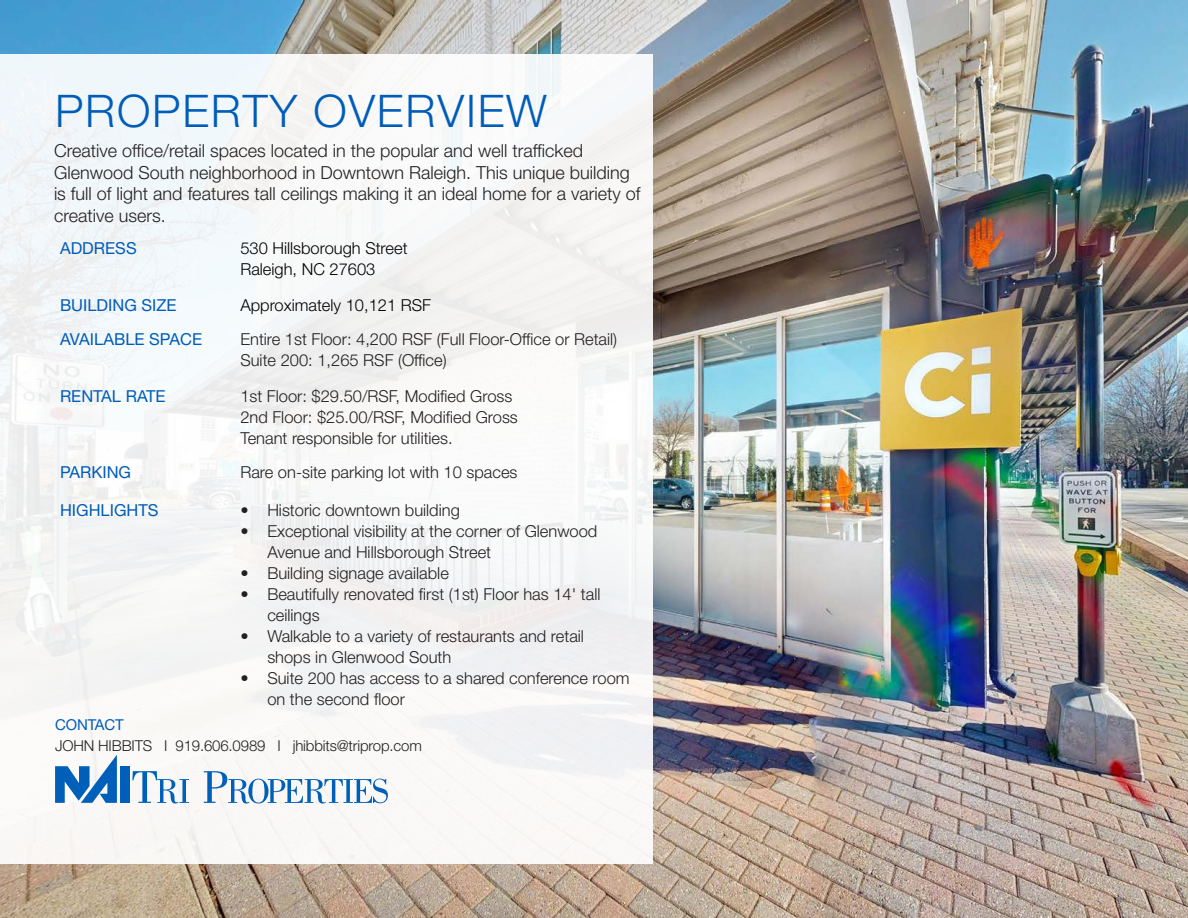
<style>
.page{position:relative;width:1188px;height:918px;background:#fff}
.page>*{position:absolute;margin:0;border:0;box-sizing:border-box;transform-origin:0 0}
.t1{font:300 45px "Helvetica Neue LT Std";letter-spacing:.04em;color:#005cb9}
.t2{font:300 18px/21.6px "Helvetica Neue LT Std";color:#231f20}
.t3{font:300 16.5px/21px "Helvetica Neue LT Std";color:#231f20}
.t4{font:16.5px "Helvetica Neue LT Std";color:#005cb9}
.t5{font:300 16.5px "Helvetica Neue LT Std";color:#000001}
.t6{font:300 15px "Helvetica Neue LT Std";letter-spacing:-.01em;color:#231f20}
.t7{font:15px "Helvetica Neue LT Std";letter-spacing:-.01em;color:#005cb9}
</style>
<div class="page">
<img style="left:0;top:0;width:1188px;height:918px">
<div style="left:0;top:54px;width:652px;height:810px;background:#f5f7f7"></div>
<svg style="left:132px;top:771px;width:57px;height:33px"></svg>
<svg style="left:204px;top:771px;width:184px;height:33px"></svg>
<div style="left:120px;top:766px;width:10px;height:37px;background:#005fb9"></div>
<svg style="left:55px;top:755px;width:62px;height:48px"></svg>
<p class="t1" style="left:55px;top:83px;width:494px">PROPERTY OVERVIEW</p>
<p class="t2" style="left:54px;top:139px;width:588px">Creative office/retail spaces located in the popular and well trafficked Glenwood South neighborhood in Downtown Raleigh. This unique building is full of light and features tall ceilings making it an ideal home for a variety of creative users.</p>
<p class="t4" style="left:60px;top:238px;width:78px">ADDRESS</p>
<p class="t5" style="left:240px;top:238px;width:169px">530 Hillsborough Street</p>
<p class="t5" style="left:240px;top:259px;width:137px">Raleigh, NC 27603</p>
<p class="t4" style="left:60px;top:295px;width:118px">BUILDING SIZE</p>
<p class="t5" style="left:240px;top:295px;width:192px">Approximately 10,121 RSF</p>
<p class="t4" style="left:60px;top:330px;width:144px">AVAILABLE SPACE</p>
<p class="t3" style="left:240px;top:329px;width:378px">Entire 1st Floor: 4,200 RSF (Full Floor-Office or Retail)</p>
<p class="t3" style="left:240px;top:350px;width:208px">Suite 200: 1,265 RSF (Office)</p>
<p class="t4" style="left:60px;top:386px;width:107px">RENTAL RATE</p>
<p class="t3" style="left:240px;top:385px;width:274px">1st Floor: $29.50/RSF, Modified Gross</p>
<p class="t3" style="left:240px;top:406px;width:279px">2nd Floor: $25.00/RSF, Modified Gross</p>
<p class="t3" style="left:240px;top:427px;width:214px">Tenant responsible for utilities.</p>
<p class="t4" style="left:60px;top:463px;width:73px">PARKING</p>
<p class="t3" style="left:240px;top:462px;width:279px">Rare on-site parking lot with 10 spaces</p>
<p class="t4" style="left:60px;top:500px;width:100px">HIGHLIGHTS</p>
<p class="t3" style="left:240px;top:499px;width:221px">• Historic downtown building</p>
<p class="t3" style="left:267px;top:520px;width:332px;text-indent:-27px">• Exceptional visibility at the corner of Glenwood<br>Avenue and Hillsborough Street</p>
<p class="t3" style="left:240px;top:562px;width:210px">• Building signage available</p>
<p class="t3" style="left:267px;top:583px;width:335px;text-indent:-27px">• Beautifully renovated first (1st) Floor has 14' tall ceilings</p>
<p class="t3" style="left:267px;top:625px;width:318px;text-indent:-27px">• Walkable to a variety of restaurants and retail shops in Glenwood South</p>
<p class="t3" style="left:267px;top:667px;width:364px;text-indent:-27px">• Suite 200 has access to a shared conference room on the second floor</p>
<p class="t7" style="left:55px;top:715px;width:70px">CONTACT</p>
<p class="t6" style="left:55px;top:736px;width:368px">JOHN HIBBITS I 919.606.0989 I jhibbits@triprop.com</p>
</div>
